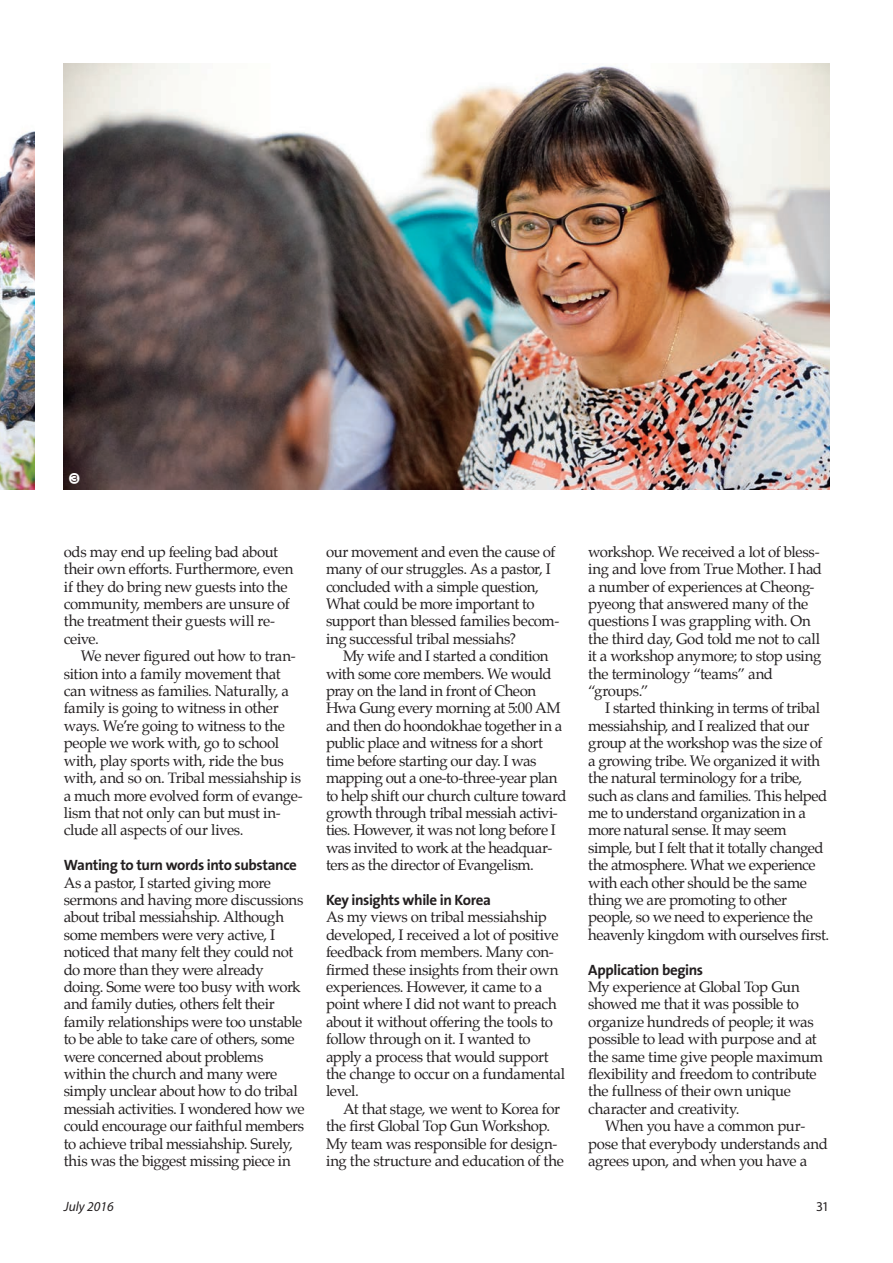
<style>
.page{position:relative;width:893px;height:1263px;background:#fff}
.page>*{position:absolute;margin:0;border:0;box-sizing:border-box;transform-origin:0 0}
.t1{font:15px/17.4px "Palatino";letter-spacing:-.03em;color:#231f20}
.t2{font:700 15px "The Sans B7";letter-spacing:-.025em;color:#231f20}
.t3{font:italic 13.5px "Myriad Pro";color:#231f20}
.t4{font:13.5px "Myriad Pro";color:#231f20}
.t5{font:12px "YDVYGO36";color:#fff;scale:.95 1}
</style>
<div class="page">
<img style="left:0;top:131px;width:34px;height:358px">
<img style="left:64px;top:64px;width:765px;height:425px">
<p class="t5" style="left:69px;top:471px;width:13px">3</p>
<p class="t1" style="left:64px;top:543px;width:231px">ods may end up feeling bad about their own efforts. Furthermore, even if they do bring new guests into the community, members are unsure of the treatment their guests will re&shy;ceive.</p>
<p class="t1" style="left:64px;top:647px;width:241px;text-indent:17px">We never figured out how to tran&shy;sition into a family movement that can witness as families. Naturally, a family is going to witness in other ways. We’re going to witness to the people we work with, go to school with, play sports with, ride the bus with, and so on. Tribal messiahship is a much more evolved form of evange&shy;lism that not only can but must in&shy;clude all aspects of our lives.</p>
<p class="t2" style="left:64px;top:857px;width:235px">Wanting to turn words into substance</p>
<p class="t1" style="left:64px;top:874px;width:242px">As a pastor, I started giving more sermons and having more discussions about tribal messiahship. Although some members were very active, I noticed that many felt they could not do more than they were already doing. Some were too busy with work and family duties, others felt their family relationships were too unstable to be able to take care of others, some were concerned about problems within the church and many were simply unclear about how to do tribal messiah activities. I wondered how we could encourage our faithful members to achieve tribal messiahship. Surely, this was the biggest missing piece in</p>
<p class="t1" style="left:326px;top:543px;width:235px">our movement and even the cause of many of our struggles. As a pastor, I concluded with a simple question, What could be more important to support than blessed families becom&shy;ing successful tribal messiahs?</p>
<p class="t1" style="left:326px;top:647px;width:242px;text-indent:17px">My wife and I started a condition with some core members. We would pray on the land in front of Cheon Hwa Gung every morning at 5:00 AM and then do hoondokhae together in a public place and witness for a short time before starting our day. I was mapping out a one-to-three-year plan to help shift our church culture toward growth through tribal messiah activi&shy;ties. However, it was not long before I was invited to work at the headquar&shy;ters as the director of Evangelism.</p>
<p class="t2" style="left:326px;top:892px;width:166px">Key insights while in Korea</p>
<p class="t1" style="left:326px;top:908px;width:241px">As my views on tribal messiahship developed, I received a lot of positive feedback from members. Many con&shy;firmed these insights from their own experiences. However, it came to a point where I did not want to preach about it without offering the tools to follow through on it. I wanted to apply a process that would support the change to occur on a fundamental level.</p>
<p class="t1" style="left:326px;top:1100px;width:240px;text-indent:17px">At that stage, we went to Korea for the first Global Top Gun Workshop.<br>My team was responsible for design&shy;ing the structure and education of the</p>
<p class="t1" style="left:588px;top:543px;width:235px">workshop. We received a lot of bless&shy;ing and love from True Mother. I had a number of experiences at Cheong&shy;pyeong that answered many of the questions I was grappling with. On the third day, God told me not to call it a workshop anymore; to stop using the terminology “teams” and “groups.”</p>
<p class="t1" style="left:588px;top:700px;width:242px;text-indent:17px">I started thinking in terms of tribal messiahship, and I realized that our group at the workshop was the size of a growing tribe. We organized it with the natural terminology for a tribe, such as clans and families. This helped me to understand organization in a more natural sense. It may seem simple, but I felt that it totally changed the atmosphere. What we experience with each other should be the same thing we are promoting to other people, so we need to experience the heavenly kingdom with ourselves first.</p>
<p class="t2" style="left:588px;top:961px;width:116px">Application begins</p>
<p class="t1" style="left:588px;top:978px;width:236px">My experience at Global Top Gun showed me that it was possible to organize hundreds of people; it was possible to lead with purpose and at the same time give people maximum flexibility and freedom to contribute the fullness of their own unique character and creativity.</p>
<p class="t1" style="left:588px;top:1117px;width:241px;text-indent:17px">When you have a common pur&shy;pose that everybody understands and agrees upon, and when you have a</p>
<p class="t3" style="left:64px;top:1197px;width:52px">July 2016</p>
<p class="t4" style="left:816px;top:1198px;width:15px">31</p>
</div>
